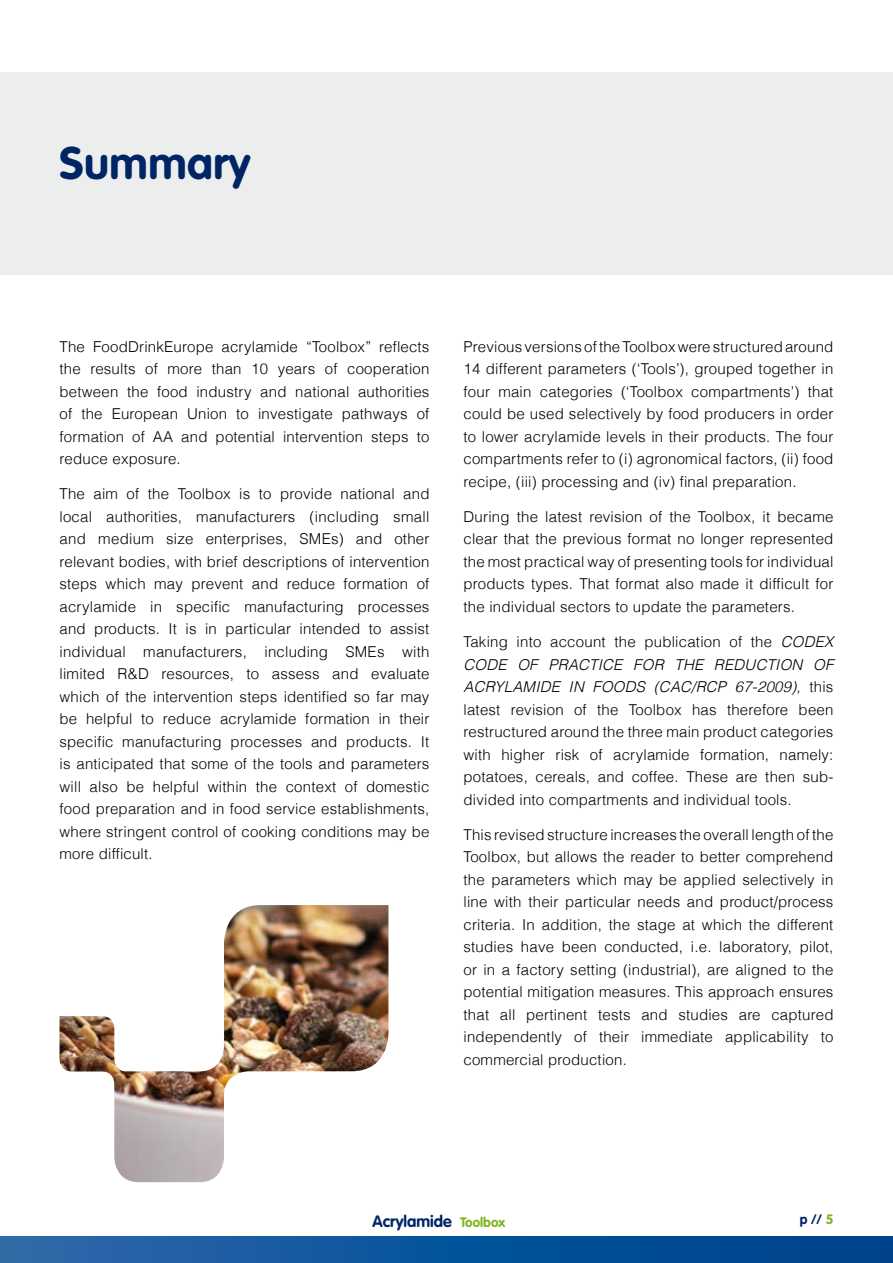
<style>
.page{position:relative;width:893px;height:1263px;background:#fff}
.page>*{position:absolute;margin:0;border:0;box-sizing:border-box;transform-origin:0 0}
.t1{font:700 45px "VAG Rounded";letter-spacing:.01em;color:#002565}
.t2{font:700 16.2px "VAG Rounded";color:#002565}
.t3{font:300 15px/22.5px "Helvetica";letter-spacing:.015em;color:#000;text-align:justify}
.t4{font:700 13.5px "VAG Rounded";color:#002565}
.s1{font-style:italic}
.s2{font-size:13.5px;color:#7db61c}
.s3{color:#7db61c}
</style>
<div class="page">
<div style="left:0;top:1236px;width:893px;height:27px;background:linear-gradient(to right,#2a69ab,#00418a)"></div>
<div style="left:0;top:72px;width:893px;height:203px;background:#eceded"></div>
<img style="left:60px;top:905px;width:328px;height:277px">
<h1 class="t1" style="left:60px;top:137px;width:193px">Summary</h1>
<p class="t3" style="left:60px;top:334px;width:371px">The FoodDrinkEurope acrylamide “Toolbox” reflects the results of more than 10 years of cooperation between the food industry and national authorities of the European Union to investigate pathways of formation of AA and potential intervention steps to reduce exposure.</p>
<p class="t3" style="left:60px;top:482px;width:371px">The aim of the Toolbox is to provide national and local authorities, manufacturers (including small and medium size enterprises, SMEs) and other relevant bodies, with brief descriptions of intervention steps which may prevent and reduce formation of acrylamide in specific manufacturing processes and products. It is in particular intended to assist individual manufacturers, including SMEs with limited R&amp;D resources, to assess and evaluate which of the intervention steps identified so far may be helpful to reduce acrylamide formation in their specific manufacturing processes and products. It is anticipated that some of the tools and parameters will also be helpful within the context of domestic food preparation and in food service establishments, where stringent control of cooking conditions may be more difficult.</p>
<p class="t3" style="left:463px;top:334px;width:371px">Previous versions of the Toolbox were structured around 14 different parameters (‘Tools’), grouped together in four main categories (‘Toolbox compartments’) that could be used selectively by food producers in order to lower acrylamide levels in their products. The four compartments refer to (i) agronomical factors, (ii) food recipe, (iii) processing and (iv) final preparation.</p>
<p class="t3" style="left:463px;top:504px;width:371px">During the latest revision of the Toolbox, it became clear that the previous format no longer represented the most practical way of presenting tools for individual products types. That format also made it difficult for the individual sectors to update the parameters.</p>
<p class="t3" style="left:463px;top:630px;width:371px">Taking into account the publication of the <span class="s1">CODEX CODE OF PRACTICE FOR THE REDUCTION OF ACRYLAMIDE IN FOODS (CAC/RCP 67-2009),</span> this latest revision of the Toolbox has therefore been restructured around the three main product categories with higher risk of acrylamide formation, namely: potatoes, cereals, and coffee. These are then sub&shy;divided into compartments and individual tools.</p>
<p class="t3" style="left:463px;top:822px;width:371px">This revised structure increases the overall length of the Toolbox, but allows the reader to better comprehend the parameters which may be applied selectively in line with their particular needs and product/process criteria. In addition, the stage at which the different studies have been conducted, i.e. laboratory, pilot, or in a factory setting (industrial), are aligned to the potential mitigation measures. This approach ensures that all pertinent tests and studies are captured independently of their immediate applicability to commercial production.</p>
<p class="t2" style="left:373px;top:1211px;width:134px">Acrylamide <span class="s2">Toolbox</span></p>
<p class="t4" style="left:800px;top:1211px;width:35px">p // <span class="s3">5</span></p>
</div>
